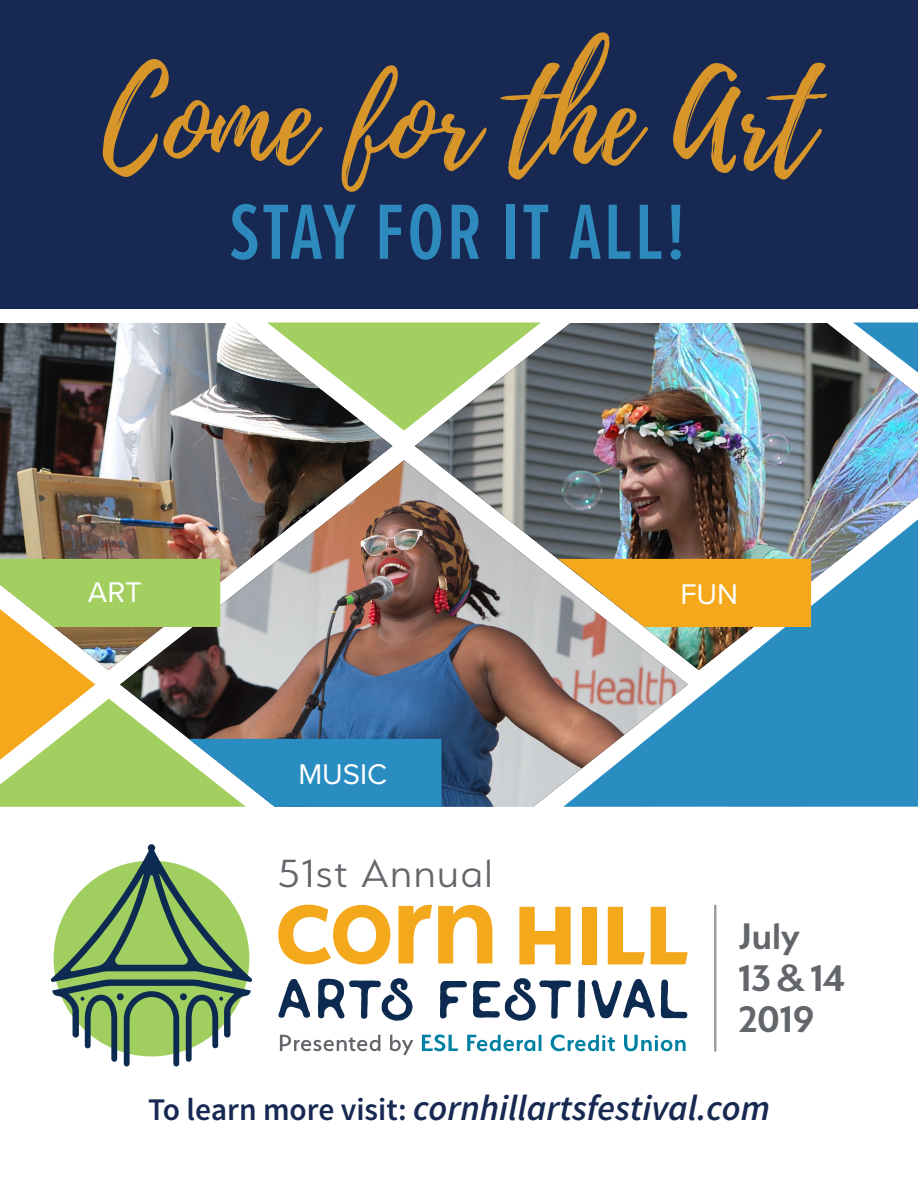
<style>
.page{position:relative;width:918px;height:1188px;background:#fff}
.page>*{position:absolute;margin:0;border:0;box-sizing:border-box;transform-origin:0 0}
.t1{font:123.9px "Playlist Script";color:#d8962a}
.t2{font:600 81.15px "Proxima Nova Ex Cn";letter-spacing:.04em;color:#2e8abc}
.t3{font:300 43.95px "Serenity";letter-spacing:.05em;color:#63666a}
.t4{font:600 41.4px/41.4px "Serenity";color:#63666a}
.t5{font:italic 600 36px "Source Sans Pro";color:#172953}
.t6{font:29.55px "Proxima Nova";color:#fff}
.s1{font-family:"Helvetica Neue";font-weight:500;font-size:36.45px}
.s2{font-style:normal;font-size:31.5px}
</style>
<div class="page">
<div style="left:688px;top:670px;width:230px;height:137px;background:#298dc2"></div>
<img style="left:0;top:323px;width:392px;height:236px">
<img style="left:415px;top:322px;width:503px;height:348px">
<img style="left:120px;top:460px;width:568px;height:347px">
<div style="left:485px;top:208px;width:356px;height:115px;background:#fff"></div>
<svg style="left:267px;top:322px;width:274px;height:109px"></svg>
<svg style="left:853px;top:323px;width:65px;height:50px"></svg>
<svg style="left:0;top:559px;width:441px;height:248px;background:#90a082"></svg>
<svg style="left:558px;top:559px;width:253px;height:68px;background:#efaf3b"></svg>
<div style="left:0;top:0;width:918px;height:309px;background:#172953"></div>
<svg style="left:51px;top:844px;width:201px;height:222px"></svg>
<svg style="left:278px;top:905px;width:112px;height:59px"></svg>
<svg style="left:398px;top:905px;width:34px;height:58px"></svg>
<svg style="left:438px;top:905px;width:54px;height:58px"></svg>
<svg style="left:519px;top:907px;width:52px;height:57px"></svg>
<div style="left:582px;top:907px;width:14px;height:57px;background:#f4a81c"></div>
<svg style="left:651px;top:907px;width:37px;height:57px"></svg>
<svg style="left:608px;top:907px;width:37px;height:57px"></svg>
<svg style="left:278px;top:979px;width:32px;height:39px"></svg>
<svg style="left:440px;top:978px;width:131px;height:43px"></svg>
<svg style="left:578px;top:979px;width:7px;height:39px"></svg>
<svg style="left:591px;top:979px;width:64px;height:39px"></svg>
<svg style="left:661px;top:979px;width:27px;height:39px"></svg>
<svg style="left:280px;top:1034px;width:100px;height:17px"></svg>
<svg style="left:390px;top:1034px;width:23px;height:21px"></svg>
<svg style="left:422px;top:1034px;width:36px;height:17px"></svg>
<svg style="left:467px;top:1034px;width:74px;height:17px"></svg>
<svg style="left:551px;top:1034px;width:64px;height:17px"></svg>
<svg style="left:624px;top:1035px;width:62px;height:16px"></svg>
<svg style="left:318px;top:978px;width:95px;height:43px"></svg>
<hr style="left:714px;top:905px;width:3px;height:147px;background:#9d9ea2">
<p class="t1" style="left:103px;top:32px;width:713px">Come for the Art</p>
<p class="t2" style="left:230px;top:173px;width:457px">STAY FOR IT ALL!</p>
<p class="t6" style="left:88px;top:571px;width:55px">ART</p>
<p class="t6" style="left:298px;top:752px;width:90px">MUSIC</p>
<p class="t3" style="left:279px;top:851px;width:215px">51st Annual</p>
<p class="t6" style="left:680px;top:572px;width:59px">FUN</p>
<p class="t4" style="left:738px;top:915px;width:108px">July<br>13<span class="s1">&amp;</span>14<br>2019</p>
<p class="t5" style="left:148px;top:1085px;width:623px"><span class="s2">To learn more visit:</span> cornhillartsfestival.com</p>
</div>
